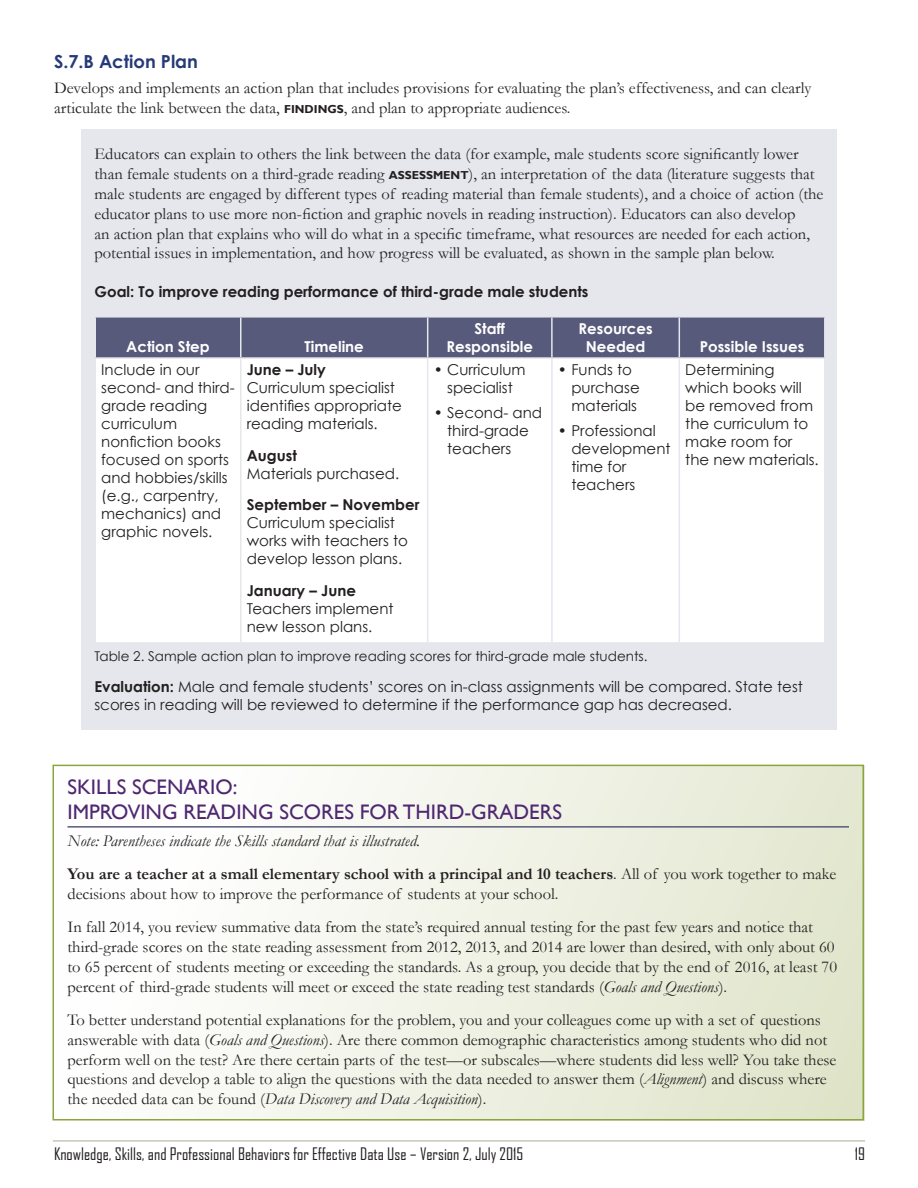
<style>
.page{position:relative;width:918px;height:1188px;background:#fff}
.page>*{position:absolute;margin:0;border:0;box-sizing:border-box;transform-origin:0 0}
.Heading_2{font:21px/25.2px "Gill Sans";color:#4e2871}
.Heading_3{font:700 18px "Century Gothic";color:#263a78}
.Body_text{font:16.5px/19.8px "Garamond";color:#231f20}
.Clarifying_Informati{font:16.5px/19.8px "Garamond";color:#231f20}
.t1{font:16.5px "Agency FB";color:#231f20}
.Body_text-2{font:italic 16.5px "Garamond";color:#231f20}
.Table_text{font:15px/18px "Century Gothic";color:#231f20}
.Table_Heading{font:700 15px/18px "Century Gothic";color:#fff;text-align:center}
.Table_text-2{font:700 15px "Century Gothic";color:#231f20}
.t2{font:13.5px "Century Gothic";color:#231f20}
.s1{font-family:"Gill Sans";font-weight:700;font-size:11.55px}
.s2{font-weight:700}
.s3{font-style:italic}
</style>
<div class="page">
<hr style="left:53px;top:1140px;width:812px;height:2px;background:#c7c9b7">
<div style="left:81px;top:129px;width:756px;height:601px;background:#e5e7ed"></div>
<div style="left:96px;top:318px;width:728px;height:39px;background:#585a7b"></div>
<div style="left:96px;top:359px;width:728px;height:283px;background:#fff"></div>
<hr style="left:240px;top:318px;width:2px;height:39px;background:#e5e7ed">
<hr style="left:427px;top:318px;width:1px;height:39px;background:#e5e7ed">
<hr style="left:551px;top:318px;width:2px;height:39px;background:#e5e7ed">
<hr style="left:679px;top:318px;width:1px;height:39px;background:#e5e7ed">
<hr style="left:240px;top:359px;width:2px;height:283px;background:#e5e7ed">
<hr style="left:427px;top:359px;width:1px;height:283px;background:#e5e7ed">
<hr style="left:551px;top:359px;width:2px;height:283px;background:#e5e7ed">
<hr style="left:679px;top:359px;width:1px;height:283px;background:#e5e7ed">
<div style="left:54px;top:765px;width:811px;height:355px;background:linear-gradient(to right,#fff,#e1e6cd)"></div>
<hr style="left:68px;top:826px;width:781px;height:2px;background:#585a7b">
<div style="left:52px;top:765px;width:812px;height:355px;border:2px solid #8ba53e"></div>
<p class="Heading_3" style="left:54px;top:50px;width:145px">S.7.B Action Plan</p>
<p class="Body_text" style="left:54px;top:77px;width:759px">Develops and implements an action plan that includes provisions for evaluating the plan’s effectiveness, and can clearly articulate the link between the data, <span class="s1">FINDINGS</span>, and plan to appropriate audiences.</p>
<p class="Clarifying_Informati" style="left:94px;top:144px;width:731px">Educators can explain to others the link between the data (for example, male students score significantly lower than female students on a third-grade reading <span class="s1">ASSESSMENT</span>), an interpretation of the data (literature suggests that male students are engaged by different types of reading material than female students), and a choice of action (the educator plans to use more non-fiction and graphic novels in reading instruction). Educators can also develop<br>an action plan that explains who will do what in a specific timeframe, what resources are needed for each action, potential issues in implementation, and how progress will be evaluated, as shown in the sample plan below.</p>
<p class="Table_text-2" style="left:94px;top:282px;width:496px">Goal: To improve reading performance of third-grade male students</p>
<p class="Table_Heading" style="left:126px;top:337px;width:85px">Action Step</p>
<p class="Table_Heading" style="left:305px;top:337px;width:61px">Timeline</p>
<p class="Table_text" style="left:101px;top:361px;width:135px">Include in our second- and third&shy;grade reading curriculum nonfiction books focused on sports and hobbies/skills (e.g., carpentry, mechanics) and graphic novels.</p>
<p class="Table_text" style="left:247px;top:361px;width:157px"><span class="s2">June – July<br></span>Curriculum specialist identifies appropriate reading materials.</p>
<p class="Table_text" style="left:247px;top:446px;width:154px"><span class="s2">August<br></span>Materials purchased.</p>
<p class="Table_text" style="left:247px;top:496px;width:174px"><span class="s2">September – November<br></span>Curriculum specialist works with teachers to develop lesson plans.</p>
<p class="Table_text" style="left:247px;top:581px;width:148px"><span class="s2">January – June<br></span>Teachers implement new lesson plans.</p>
<p class="Table_Heading" style="left:446px;top:319px;width:88px">Staff<br>Responsible</p>
<p class="Table_Heading" style="left:579px;top:319px;width:76px">Resources<br>Needed</p>
<p class="Table_text" style="left:434px;top:361px;width:93px;text-align:center">• Curriculum specialist</p>
<p class="Table_text" style="left:447px;top:403px;width:96px;text-indent:-14px">• Second- and third-grade teachers</p>
<p class="Table_text" style="left:571px;top:361px;width:70px;text-indent:-14px">• Funds to purchase materials</p>
<p class="Table_text" style="left:571px;top:421px;width:101px;text-indent:-14px">• Professional development time for teachers</p>
<p class="Table_Heading" style="left:700px;top:337px;width:106px">Possible Issues</p>
<p class="Table_text" style="left:685px;top:361px;width:135px">Determining which books will be removed from the curriculum to make room for the new materials.</p>
<p class="t2" style="left:94px;top:648px;width:555px">Table 2. Sample action plan to improve reading scores for third-grade male students.</p>
<p class="Table_text" style="left:94px;top:677px;width:710px"><span class="s2">Evaluation:</span> Male and female students’ scores on in-class assignments will be compared. State test scores in reading will be reviewed to determine if the performance gap has decreased.</p>
<p class="Heading_2" style="left:68px;top:775px;width:496px">SKILLS SCENARIO:<br>IMPROVING READING SCORES FOR THIRD-GRADERS</p>
<p class="Body_text-2" style="left:68px;top:831px;width:354px">Note: Parentheses indicate the Skills standard that is illustrated.</p>
<p class="Body_text" style="left:68px;top:864px;width:770px"><span class="s2">You are a teacher at a small elementary school with a principal and 10 teachers</span>. All of you work together to make decisions about how to improve the performance of students at your school.</p>
<p class="Body_text" style="left:68px;top:917px;width:771px">In fall 2014, you review summative data from the state’s required annual testing for the past few years and notice that third-grade scores on the state reading assessment from 2012, 2013, and 2014 are lower than desired, with only about 60 to 65 percent of students meeting or exceeding the standards. As a group, you decide that by the end of 2016, at least 70 percent of third-grade students will meet or exceed the state reading test standards (<span class="s3">Goals and Questions</span>).</p>
<p class="Body_text" style="left:67px;top:1010px;width:770px">To better understand potential explanations for the problem, you and your colleagues come up with a set of questions answerable with data (<span class="s3">Goals and Questions</span>). Are there common demographic characteristics among students who did not perform well on the test? Are there certain parts of the test—or subscales—where students did less well? You take these questions and develop a table to align the questions with the data needed to answer them (<span class="s3">Alignment</span>) and discuss where the needed data can be found (<span class="s3">Data Discovery and Data Acquisition</span>).</p>
<p class="t1" style="left:54px;top:1144px;width:471px">Knowledge, Skills, and Professional Behaviors for Effective Data Use – Version 2, July 2015</p>
<p class="t1" style="left:855px;top:1144px;width:12px">19</p>
</div>
